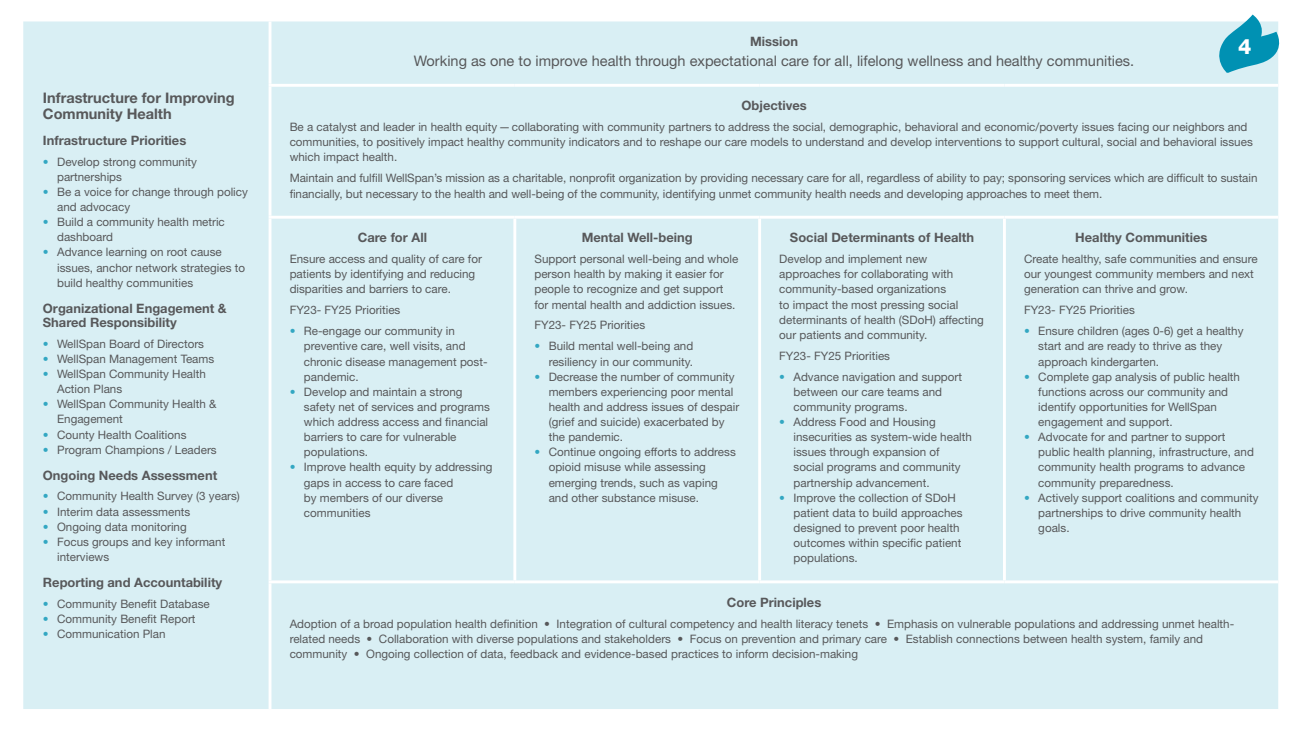
<style>
.page{position:relative;width:1296px;height:729px;background:#fff}
.page>*{position:absolute;margin:0;border:0;box-sizing:border-box;transform-origin:0 0}
.t1{font:800 21.15px "Helvetica Neue LT Std";color:#fff}
.t2{font:14.55px "Helvetica Neue LT Std";color:#57585a}
.t3{font:700 14.55px/16px "Helvetica Neue LT Std";color:#57585a}
.t4{font:700 12.9px/14.2px "Helvetica Neue LT Std";color:#57585a}
.Body{font:11.7px/15.1px "Helvetica Neue LT Std";color:#57585a}
.s1{color:#33a7c2}
</style>
<div class="page">
<div style="left:23px;top:21px;width:1255px;height:688px;background:#d9eff4"></div>
<hr style="left:269px;top:216px;width:246px;height:3px;background:#fff">
<hr style="left:515px;top:216px;width:245px;height:3px;background:#fff">
<hr style="left:513px;top:219px;width:3px;height:361px;background:#fff">
<hr style="left:760px;top:216px;width:244px;height:3px;background:#fff">
<hr style="left:758px;top:219px;width:3px;height:361px;background:#fff">
<hr style="left:1004px;top:216px;width:274px;height:3px;background:#fff">
<hr style="left:1003px;top:219px;width:3px;height:361px;background:#fff">
<hr style="left:269px;top:21px;width:2px;height:63px;background:#fff">
<hr style="left:269px;top:87px;width:2px;height:129px;background:#fff">
<hr style="left:269px;top:219px;width:2px;height:361px;background:#fff">
<hr style="left:269px;top:583px;width:2px;height:126px;background:#fff">
<hr style="left:269px;top:580px;width:246px;height:3px;background:#fff">
<hr style="left:515px;top:580px;width:245px;height:3px;background:#fff">
<hr style="left:760px;top:580px;width:244px;height:3px;background:#fff">
<hr style="left:1004px;top:580px;width:274px;height:3px;background:#fff">
<hr style="left:269px;top:84px;width:246px;height:3px;background:#fff">
<hr style="left:515px;top:84px;width:245px;height:3px;background:#fff">
<hr style="left:760px;top:84px;width:244px;height:3px;background:#fff">
<hr style="left:1004px;top:84px;width:274px;height:3px;background:#fff">
<svg style="left:1211px;top:15px;width:69px;height:58px;background:#6cbfd3"></svg>
<h2 class="t3" style="left:43px;top:89px;width:193px">Infrastructure for Improving<br>Community Health</h2>
<h2 class="t4" style="left:43px;top:133px;width:145px">Infrastructure Priorities</h2>
<p class="Body" style="left:57px;top:154px;width:141px;text-indent:-14px"><span class="s1">•</span> Develop strong community partnerships</p>
<p class="Body" style="left:57px;top:184px;width:192px;text-indent:-14px"><span class="s1">•</span> Be a voice for change through policy and advocacy</p>
<p class="Body" style="left:57px;top:214px;width:169px;text-indent:-14px"><span class="s1">•</span> Build a community health metric dashboard</p>
<p class="Body" style="left:57px;top:245px;width:189px;text-indent:-14px"><span class="s1">•</span> Advance learning on root cause issues, anchor network strategies to build healthy communities</p>
<h2 class="t4" style="left:43px;top:301px;width:185px">Organizational Engagement &amp;<br>Shared Responsibility</h2>
<p class="Body" style="left:43px;top:336px;width:163px"><span class="s1">•</span> WellSpan Board of Directors</p>
<p class="Body" style="left:43px;top:351px;width:173px"><span class="s1">•</span> WellSpan Management Teams</p>
<p class="Body" style="left:57px;top:366px;width:150px;text-indent:-14px"><span class="s1">•</span> WellSpan Community Health<br>Action Plans</p>
<p class="Body" style="left:57px;top:396px;width:161px;text-indent:-14px"><span class="s1">•</span> WellSpan Community Health &amp;<br>Engagement</p>
<p class="Body" style="left:43px;top:427px;width:145px"><span class="s1">•</span> County Health Coalitions</p>
<p class="Body" style="left:43px;top:442px;width:175px"><span class="s1">•</span> Program Champions / Leaders</p>
<h2 class="t4" style="left:43px;top:468px;width:176px">Ongoing Needs Assessment</h2>
<p class="Body" style="left:43px;top:489px;width:199px"><span class="s1">•</span> Community Health Survey (3 years)</p>
<p class="Body" style="left:43px;top:504px;width:149px"><span class="s1">•</span> Interim data assessments</p>
<p class="Body" style="left:43px;top:519px;width:145px"><span class="s1">•</span> Ongoing data monitoring</p>
<p class="Body" style="left:57px;top:534px;width:170px;text-indent:-14px"><span class="s1">•</span> Focus groups and key informant interviews</p>
<h2 class="t4" style="left:43px;top:575px;width:181px">Reporting and Accountability</h2>
<p class="Body" style="left:43px;top:596px;width:168px"><span class="s1">•</span> Community Benefit Database</p>
<p class="Body" style="left:43px;top:611px;width:154px"><span class="s1">•</span> Community Benefit Report</p>
<p class="Body" style="left:43px;top:626px;width:124px"><span class="s1">•</span> Communication Plan</p>
<h2 class="t4" style="left:750px;top:34px;width:49px">Mission</h2>
<h2 class="t2" style="left:414px;top:52px;width:722px">Working as one to improve health through expectational care for all, lifelong wellness and healthy communities.</h2>
<h2 class="t4" style="left:741px;top:98px;width:67px">Objectives</h2>
<p class="Body" style="left:290px;top:119px;width:965px">Be a catalyst and leader in health equity—collaborating with community partners to address the social, demographic, behavioral and economic/poverty issues facing our neighbors and communities, to positively impact healthy community indicators and to reshape our care models to understand and develop interventions to support cultural, social and behavioral issues which impact health.</p>
<p class="Body" style="left:290px;top:171px;width:969px">Maintain and fulfill WellSpan’s mission as a charitable, nonprofit organization by providing necessary care for all, regardless of ability to pay; sponsoring services which are difficult to sustain financially, but necessary to the health and well-being of the community, identifying unmet community health needs and developing approaches to meet them.</p>
<h2 class="t4" style="left:358px;top:230px;width:71px">Care for All</h2>
<p class="Body" style="left:290px;top:251px;width:194px">Ensure access and quality of care for patients by identifying and reducing disparities and barriers to care.</p>
<p class="Body" style="left:290px;top:302px;width:112px">FY23- FY25 Priorities</p>
<p class="Body" style="left:304px;top:323px;width:185px;text-indent:-14px"><span class="s1">•</span> Re-engage our community in preventive care, well visits, and chronic disease management post&shy;pandemic.</p>
<p class="Body" style="left:304px;top:384px;width:188px;text-indent:-14px"><span class="s1">•</span> Develop and maintain a strong safety net of services and programs which address access and financial barriers to care for vulnerable populations.</p>
<p class="Body" style="left:304px;top:460px;width:190px;text-indent:-14px"><span class="s1">•</span> Improve health equity by addressing gaps in access to care faced<br>by members of our diverse communities</p>
<p class="t1" style="left:1238px;top:34px;width:15px">4</p>
<h2 class="t4" style="left:790px;top:230px;width:186px">Social Determinants of Health</h2>
<p class="Body" style="left:779px;top:251px;width:206px">Develop and implement new approaches for collaborating with community-based organizations<br>to impact the most pressing social determinants of health (SDoH) affecting our patients and community.</p>
<p class="Body" style="left:779px;top:348px;width:112px">FY23- FY25 Priorities</p>
<p class="Body" style="left:794px;top:369px;width:170px;text-indent:-14px"><span class="s1">•</span> Advance navigation and support between our care teams and community programs.</p>
<p class="Body" style="left:794px;top:414px;width:180px;text-indent:-14px"><span class="s1">•</span> Address Food and Housing insecurities as system-wide health issues through expansion of social programs and community partnership advancement.</p>
<p class="Body" style="left:794px;top:490px;width:171px;text-indent:-14px"><span class="s1">•</span> Improve the collection of SDoH patient data to build approaches designed to prevent poor health outcomes within specific patient populations.</p>
<h2 class="t4" style="left:1075px;top:230px;width:134px">Healthy Communities</h2>
<p class="Body" style="left:1024px;top:251px;width:235px">Create healthy, safe communities and ensure our youngest community members and next generation can thrive and grow.</p>
<p class="Body" style="left:1024px;top:302px;width:112px">FY23- FY25 Priorities</p>
<p class="Body" style="left:1038px;top:323px;width:207px;text-indent:-14px"><span class="s1">•</span> Ensure children (ages 0-6) get a healthy start and are ready to thrive as they approach kindergarten.</p>
<p class="Body" style="left:1038px;top:369px;width:203px;text-indent:-14px"><span class="s1">•</span> Complete gap analysis of public health functions across our community and identify opportunities for WellSpan engagement and support.</p>
<p class="Body" style="left:1038px;top:429px;width:217px;text-indent:-14px"><span class="s1">•</span> Advocate for and partner to support public health planning, infrastructure, and community health programs to advance community preparedness.</p>
<p class="Body" style="left:1038px;top:490px;width:222px;text-indent:-14px"><span class="s1">•</span> Actively support coalitions and community partnerships to drive community health goals.</p>
<h2 class="t4" style="left:582px;top:230px;width:113px">Mental Well-being</h2>
<p class="Body" style="left:534px;top:251px;width:205px">Support personal well-being and whole person health by making it easier for people to recognize and get support for mental health and addiction issues.</p>
<p class="Body" style="left:534px;top:318px;width:112px">FY23- FY25 Priorities</p>
<p class="Body" style="left:534px;top:339px;width:160px;text-align:right"><span class="s1">•</span> Build mental well-being and resiliency in our community.</p>
<p class="Body" style="left:549px;top:369px;width:192px;text-indent:-14px"><span class="s1">•</span> Decrease the number of community members experiencing poor mental health and address issues of despair (grief and suicide) exacerbated by the pandemic.</p>
<p class="Body" style="left:549px;top:444px;width:189px;text-indent:-14px"><span class="s1">•</span> Continue ongoing efforts to address opioid misuse while assessing emerging trends, such as vaping and other substance misuse.</p>
<h2 class="t4" style="left:727px;top:595px;width:96px">Core Principles</h2>
<p class="Body" style="left:290px;top:616px;width:946px">Adoption of a broad population health definition • Integration of cultural competency and health literacy tenets • Emphasis on vulnerable populations and addressing unmet health&shy;related needs • Collaboration with diverse populations and stakeholders • Focus on prevention and primary care • Establish connections between health system, family and community • Ongoing collection of data, feedback and evidence-based practices to inform decision-making</p>
</div>
